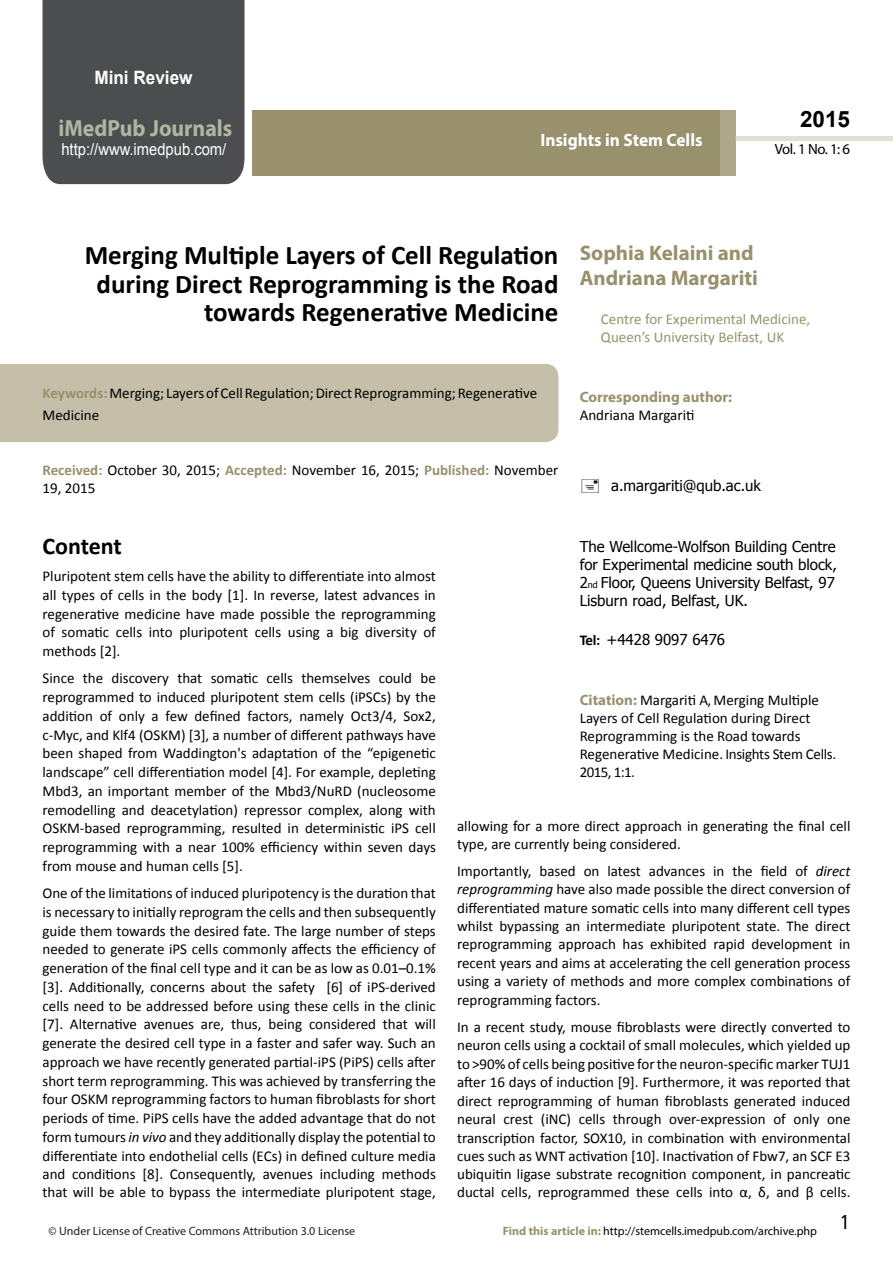
<style>
.page{position:relative;width:893px;height:1263px;background:#fff}
.page>*{position:absolute;margin:0;border:0;box-sizing:border-box;transform-origin:0 0}
.t1{font:700 27px/28.5px "Calibri";color:#000;text-align:right}
.t2{font:25.5px "Tunga";color:#000}
.t3{font:700 24px "Calibri";letter-spacing:-.005em;color:#000}
.t4{font:700 23.4px "Myriad Pro";color:#b0b5a0;scale:.93 1}
.t5{font:700 22.5px "Arial";color:#000}
.t6{font:700 21px/25.2px "Myriad Pro";color:#98916c}
.t7{font:700 18.45px "Arial";color:#fff;scale:.93 1}
.t8{font:700 18px "Myriad Pro";color:#fff;scale:.96 1}
.t9{font:16.5px "Arial";color:#fff;scale:.89 1}
.t10{font:15px/18.8px "Calibri";color:#000;text-align:justify}
.t11{font:15px/18px "Tahoma";color:#000}
.t12{font:15px/18px "Calibri";color:#98916c}
.t13{font:700 15px "Myriad Pro";color:#98916c}
.t14{font:14.85px "Myriad Pro";color:#000}
.t15{font:12px "Myriad Pro";color:#000}
.t16{font:12px "Myriad Pro";color:#221e1f}
.s1{font-weight:700;color:#98916c}
.s2{font-style:italic}
.s3{font-size:9px}
.s4{font-family:"Calibri";font-weight:700}
.s5{font-family:"Myriad Pro";font-weight:700;color:#98916c}
</style>
<div class="page">
<div style="left:252px;top:110px;width:469px;height:66px;background:#98916c"></div>
<div style="left:720px;top:110px;width:16px;height:66px;background:#aea788"></div>
<div style="left:43px;top:0;width:201px;height:184px;background:#4c4d4f"></div>
<hr style="left:736px;top:137px;width:157px;height:4px;background:#e2dfd4">
<div style="left:0;top:364px;width:558px;height:78px;background:#c5bfa9"></div>
<p class="t7" style="left:94px;top:65px;width:107px">Mini Review</p>
<h3 class="t4" style="left:58px;top:113px;width:188px">iMedPub Journals</h3>
<p class="t9" style="left:61px;top:138px;width:187px">http://www.imedpub.com/</p>
<p class="t8" style="left:540px;top:129px;width:170px">Insights in Stem Cells</p>
<h3 class="t5" style="left:800px;top:104px;width:52px">2015</h3>
<p class="t14" style="left:775px;top:140px;width:77px">Vol. 1 No. 1: 6</p>
<h1 class="t1" style="left:85px;top:241px;width:475px">Merging Multiple Layers of Cell Regulation during Direct Reprogramming is the Road towards Regenerative Medicine</h1>
<p class="t10" style="left:43px;top:382px;width:496px;line-height:22.5px"><span class="s1">Keywords:</span> Merging; Layers of Cell Regulation; Direct Reprogramming; Regenerative<br>Medicine</p>
<p class="t10" style="left:43px;top:460px;width:517px"><span class="s1">Received:</span> October 30, 2015; <span class="s1">Accepted:</span> November 16, 2015; <span class="s1">Published:</span> November<br>19, 2015</p>
<h3 class="t6" style="left:580px;top:240px;width:180px">Sophia Kelaini and<br>Andriana Margariti</h3>
<p class="t12" style="left:601px;top:310px;width:211px">Centre for Experimental Medicine,<br>Queen’s University Belfast, UK</p>
<p class="t13" style="left:580px;top:387px;width:154px">Corresponding author:</p>
<p class="t10" style="left:580px;top:406px;width:116px">Andriana Margariti</p>
<p class="t11" style="left:611px;top:476px;width:151px">a.margariti@qub.ac.uk</p>
<h3 class="t3" style="left:43px;top:531px;width:81px">Content</h3>
<p class="t10" style="left:43px;top:567px;width:395px">Pluripotent stem cells have the ability to differentiate into almost all types of cells in the body [1]. In reverse, latest advances in regenerative medicine have made possible the reprogramming of somatic cells into pluripotent cells using a big diversity of methods [2].</p>
<p class="t10" style="left:43px;top:669px;width:395px">Since the discovery that somatic cells themselves could be reprogrammed to induced pluripotent stem cells (iPSCs) by the addition of only a few defined factors, namely Oct3/4, Sox2, c-Myc, and Klf4 (OSKM) [3], a number of different pathways have been shaped from Waddington's adaptation of the “epigenetic landscape” cell differentiation model [4]. For example, depleting Mbd3, an important member of the Mbd3/NuRD (nucleosome remodelling and deacetylation) repressor complex, along with OSKM-based reprogramming, resulted in deterministic iPS cell reprogramming with a near 100% efficiency within seven days from mouse and human cells [5].</p>
<p class="t10" style="left:43px;top:884px;width:395px">One of the limitations of induced pluripotency is the duration that is necessary to initially reprogram the cells and then subsequently guide them towards the desired fate. The large number of steps needed to generate iPS cells commonly affects the efficiency of generation of the final cell type and it can be as low as 0.01–0.1% [3]. Additionally, concerns about the safety [6] of iPS-derived cells need to be addressed before using these cells in the clinic [7]. Alternative avenues are, thus, being considered that will generate the desired cell type in a faster and safer way. Such an approach we have recently generated partial-iPS (PiPS) cells after short term reprogramming. This was achieved by transferring the four OSKM reprogramming factors to human fibroblasts for short periods of time. PiPS cells have the added advantage that do not form tumours <span class="s2">in vivo</span> and they additionally display the potential to differentiate into endothelial cells (ECs) in defined culture media and conditions [8]. Consequently, avenues including methods that will be able to bypass the intermediate pluripotent stage,</p>
<p class="t11" style="left:580px;top:536px;width:259px">The Wellcome-Wolfson Building Centre for Experimental medicine south block, 2<span class="s3">nd</span> Floor, Queens University Belfast, 97<br>Lisburn road, Belfast, UK.</p>
<p class="t11" style="left:580px;top:630px;width:147px"><span class="s4">Tel:</span> +4428 9097 6476</p>
<p class="t10" style="left:580px;top:691px;width:258px;line-height:18px;text-align:left"><span class="s5">Citation:</span> Margariti A, Merging Multiple Layers of Cell Regulation during Direct Reprogramming is the Road towards Regenerative Medicine. Insights Stem Cells.<br>2015, 1:1.</p>
<p class="t10" style="left:457px;top:817px;width:395px;line-height:18px">allowing for a more direct approach in generating the final cell type, are currently being considered.</p>
<p class="t10" style="left:457px;top:861px;width:395px">Importantly, based on latest advances in the field of <span class="s2">direct reprogramming</span> have also made possible the direct conversion of differentiated mature somatic cells into many different cell types whilst bypassing an intermediate pluripotent state. The direct reprogramming approach has exhibited rapid development in recent years and aims at accelerating the cell generation process using a variety of methods and more complex combinations of reprogramming factors.</p>
<p class="t10" style="left:457px;top:1018px;width:395px;line-height:18.3px">In a recent study, mouse fibroblasts were directly converted to neuron cells using a cocktail of small molecules, which yielded up to &gt;90% of cells being positive for the neuron-specific marker TUJ1 after 16 days of induction [9]. Furthermore, it was reported that direct reprogramming of human fibroblasts generated induced neural crest (iNC) cells through over-expression of only one transcription factor, SOX10, in combination with environmental cues such as WNT activation [10]. Inactivation of Fbw7, an SCF E3 ubiquitin ligase substrate recognition component, in pancreatic ductal cells, reprogrammed these cells into α, δ, and β cells.</p>
<p class="t16" style="left:49px;top:1224px;width:308px">© Under License of Creative Commons Attribution 3.0 License</p>
<p class="t15" style="left:503px;top:1224px;width:316px"><span class="s1">Find this article in:</span> http://stemcells.imedpub.com/archive.php</p>
<h2 class="t2" style="left:841px;top:1205px;width:9px">1</h2>
</div>
